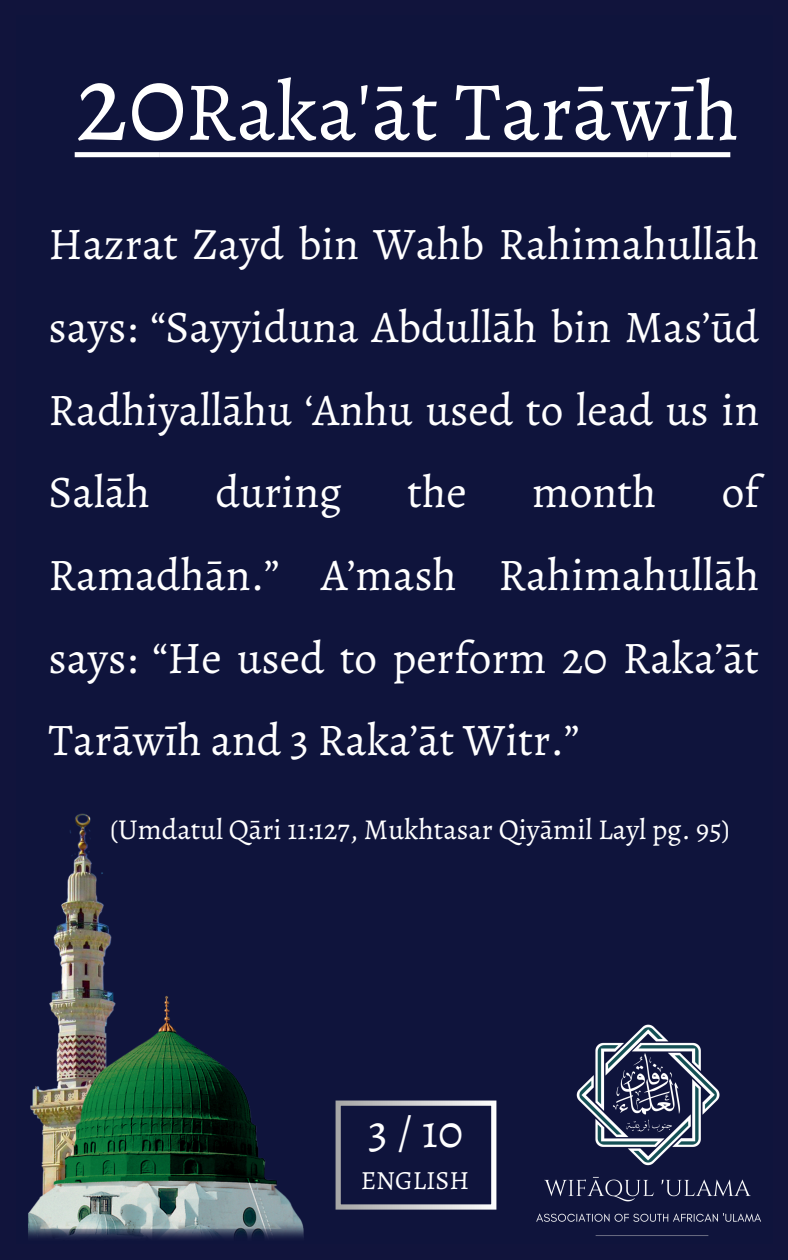
<style>
.page{position:relative;width:788px;height:1260px;background:#0f143c}
.page>*{position:absolute;margin:0;border:0;box-sizing:border-box;transform-origin:0 0}
.t1{font:111.3px "Alegreya";color:#fff}
.t2{font:84px "Alegreya";color:#fff}
.t3{font:47.25px "Alegreya";color:#fff}
.t4{font:45.32px/82.7px "Alegreya";color:#fff;text-align:justify}
.t5{font:28.88px "Alegreya";color:#fff}
.t6{font:26.25px "Alegreya";color:#fff}
</style>
<div class="page">
<p class="t1" style="left:75px;top:26px;width:114px">20</p>
<p class="t2" style="left:185px;top:54px;width:555px">Raka'āt Tarāwīh</p>
<h2 class="t4" style="left:49px;top:203px;width:712px">Hazrat Zayd bin Wahb Rahimahullāh says: “Sayyiduna Abdullāh bin Mas’ūd Radhiyallāhu ‘Anhu used to lead us in Salāh</h2>
<h2 class="t4" style="left:49px;top:451px;width:712px;text-indent:673px">of Ramadhān.” A’mash Rahimahullāh says: “He used to perform 20 Raka’āt Tarāwīh and 3 Raka’āt Witr.”</h2>
<h2 class="t4" style="left:215px;top:451px;width:128px">during</h2>
<h2 class="t4" style="left:407px;top:451px;width:61px">the</h2>
<h2 class="t4" style="left:532px;top:451px;width:126px">month</h2>
<p class="t5" style="left:110px;top:810px;width:621px">(Umdatul Qāri 11:127, Mukhtasar Qiyāmil Layl pg. 95)</p>
<h1 class="t3" style="left:368px;top:1099px;width:97px">3/10</h1>
<p class="t6" style="left:361px;top:1162px;width:110px">ENGLISH</p>
</div>
